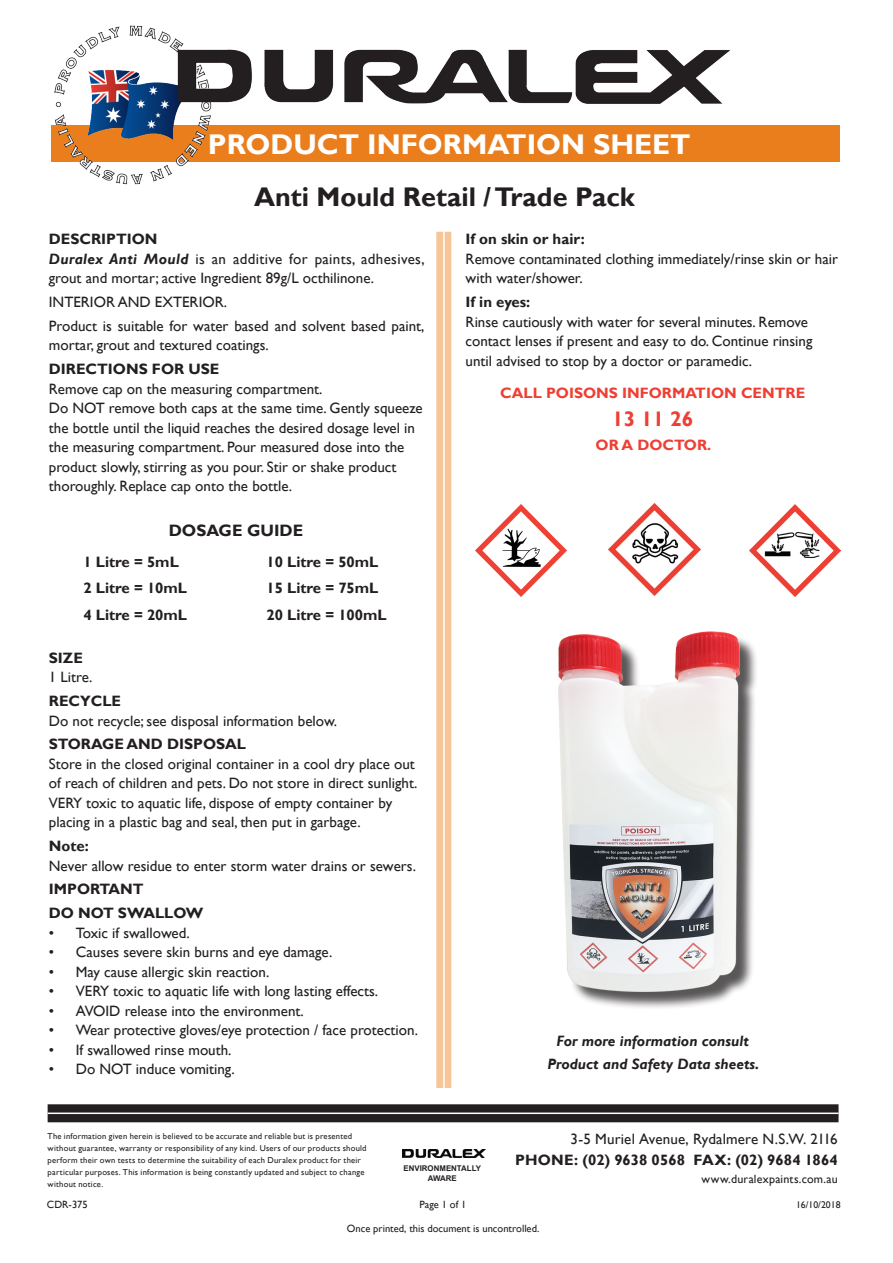
<style>
.page{position:relative;width:893px;height:1263px;background:#fff}
.page>*{position:absolute;margin:0;border:0;box-sizing:border-box;transform-origin:0 0}
.t1{font:700 28.5px "Gill Sans";color:#fff}
.t2{font:700 27px "Gill Sans";color:#231f20}
.t3{font:700 21px "Gill Sans";color:#ee3f34}
.t4{font:700 16.5px "Gill Sans";color:#231f20}
.t5{font:15px/19.5px "Gill Sans";color:#231f20}
.t6{font:700 15px "Gill Sans";color:#231f20}
.t7{font:italic 700 15px/22.5px "Gill Sans";color:#231f20;text-align:center}
.t8{font:700 15px "Gill Sans";color:#ee3f34}
.t9{font:12px "Gill Sans";letter-spacing:.015em;color:#231f20}
.t10{font:10.5px "Gill Sans";color:#231f20}
.t11{font:9.75px "Gill Sans";color:#231f20}
.t12{font:8.55px/12px "Gill Sans";letter-spacing:.025em;color:#231f20}
.t13{font:700 7.8px "Arial";color:#231f20}
.s1{font-weight:700;font-style:italic}
.s2{font-weight:700}
</style>
<div class="page">
<div style="left:51px;top:125px;width:789px;height:37px;background:#ea7e1d"></div>
<div style="left:436px;top:232px;width:15px;height:856px;background:#f7c698"></div>
<img style="left:402px;top:1149px;width:83px;height:9px">
<div style="left:48px;top:1104px;width:790px;height:18px;background:#231f20"></div>
<hr style="left:443px;top:231px;width:2px;height:857px;background:#fff">
<hr style="left:48px;top:1112px;width:790px;height:2px;background:#fff">
<div style="left:560px;top:634px;width:198px;height:376px;background:#231f20;opacity:.75"></div>
<img style="left:558px;top:631px;width:181px;height:361px">
<img style="left:54px;top:25px;width:677px;height:160px">
<img style="left:609px;top:504px;width:91px;height:91px">
<img style="left:476px;top:505px;width:91px;height:91px">
<img style="left:749px;top:505px;width:92px;height:91px">
<p class="t1" style="left:208px;top:127px;width:484px">PRODUCT INFORMATION SHEET</p>
<p class="t2" style="left:254px;top:181px;width:382px">Anti Mould Retail / Trade Pack</p>
<p class="t6" style="left:49px;top:230px;width:110px">DESCRIPTION</p>
<p class="t5" style="left:49px;top:249px;width:377px"><span class="s1">Duralex Anti Mould</span> is an additive for paints, adhesives, grout and mortar; active Ingredient 89g/L octhilinone.</p>
<p class="t5" style="left:49px;top:292px;width:180px">INTERIOR AND EXTERIOR.</p>
<p class="t5" style="left:49px;top:316px;width:377px">Product is suitable for water based and solvent based paint, mortar, grout and textured coatings.</p>
<p class="t6" style="left:49px;top:360px;width:172px">DIRECTIONS FOR USE</p>
<p class="t5" style="left:49px;top:379px;width:375px">Remove cap on the measuring compartment.<br>Do NOT remove both caps at the same time. Gently squeeze the bottle until the liquid reaches the desired dosage level in the measuring compartment. Pour measured dose into the product slowly, stirring as you pour. Stir or shake product thoroughly. Replace cap onto the bottle.</p>
<p class="t4" style="left:169px;top:520px;width:136px">DOSAGE GUIDE</p>
<p class="t6" style="left:83px;top:552px;width:97px">1 Litre = 5mL</p>
<p class="t6" style="left:266px;top:552px;width:114px">10 Litre = 50mL</p>
<p class="t6" style="left:83px;top:579px;width:105px">2 Litre = 10mL</p>
<p class="t6" style="left:266px;top:579px;width:114px">15 Litre = 75mL</p>
<p class="t6" style="left:83px;top:605px;width:105px">4 Litre = 20mL</p>
<p class="t6" style="left:266px;top:605px;width:122px">20 Litre = 100mL</p>
<p class="t6" style="left:49px;top:649px;width:36px">SIZE</p>
<p class="t5" style="left:49px;top:668px;width:45px">1 Litre.</p>
<p class="t6" style="left:49px;top:692px;width:74px">RECYCLE</p>
<p class="t5" style="left:49px;top:711px;width:290px">Do not recycle; see disposal information below.</p>
<p class="t6" style="left:49px;top:735px;width:199px">STORAGE AND DISPOSAL</p>
<p class="t5" style="left:49px;top:754px;width:370px">Store in the closed original container in a cool dry place out of reach of children and pets. Do not store in direct sunlight.<br>VERY toxic to aquatic life, dispose of empty container by placing in a plastic bag and seal, then put in garbage.</p>
<p class="t5" style="left:49px;top:837px;width:369px"><span class="s2">Note:<br></span>Never allow residue to enter storm water drains or sewers.</p>
<p class="t6" style="left:49px;top:880px;width:96px">IMPORTANT</p>
<p class="t6" style="left:49px;top:904px;width:156px">DO NOT SWALLOW</p>
<p class="t5" style="left:49px;top:923px;width:142px">• Toxic if swallowed.</p>
<p class="t5" style="left:49px;top:943px;width:285px">• Causes severe skin burns and eye damage.</p>
<p class="t5" style="left:49px;top:962px;width:222px">• May cause allergic skin reaction.</p>
<p class="t5" style="left:49px;top:982px;width:331px">• VERY toxic to aquatic life with long lasting effects.</p>
<p class="t5" style="left:49px;top:1001px;width:256px">• AVOID release into the environment.</p>
<p class="t5" style="left:49px;top:1021px;width:371px">• Wear protective gloves/eye protection / face protection.</p>
<p class="t5" style="left:49px;top:1040px;width:184px">• If swallowed rinse mouth.</p>
<p class="t5" style="left:49px;top:1060px;width:187px">• Do NOT induce vomiting.</p>
<p class="t6" style="left:466px;top:230px;width:121px">If on skin or hair:</p>
<p class="t5" style="left:466px;top:249px;width:374px">Remove contaminated clothing immediately/rinse skin or hair with water/shower.</p>
<p class="t6" style="left:466px;top:293px;width:66px">If in eyes:</p>
<p class="t5" style="left:466px;top:312px;width:348px">Rinse cautiously with water for several minutes. Remove contact lenses if present and easy to do. Continue rinsing until advised to stop by a doctor or paramedic.</p>
<p class="t8" style="left:500px;top:384px;width:307px">CALL POISONS INFORMATION CENTRE</p>
<p class="t3" style="left:612px;top:406px;width:83px">13 11 26</p>
<p class="t8" style="left:596px;top:435px;width:117px">OR A DOCTOR.</p>
<p class="t7" style="left:547px;top:1030px;width:214px">For more information consult<br>Product and Safety Data sheets.</p>
<p class="t12" style="left:48px;top:1131px;width:320px">The information given herein is believed to be accurate and reliable but is presented without guarantee, warranty or responsibility of any kind. Users of our products should perform their own tests to determine the suitability of each Duralex product for their particular purposes. This information is being constantly updated and subject to change</p>
<p class="t12" style="left:48px;top:1179px;width:57px">without notice.</p>
<p class="t13" style="left:404px;top:1162px;width:79px">ENVIRONMENTALLY</p>
<p class="t13" style="left:428px;top:1173px;width:30px">AWARE</p>
<p class="t5" style="left:570px;top:1129px;width:269px">3-5 Muriel Avenue, Rydalmere N.S.W. 2116</p>
<p class="t6" style="left:515px;top:1151px;width:324px">PHONE: (02) 9638 0568 FAX: (02) 9684 1864</p>
<p class="t9" style="left:701px;top:1172px;width:138px">www.duralexpaints.com.au</p>
<p class="t10" style="left:47px;top:1198px;width:42px">CDR-375</p>
<p class="t10" style="left:419px;top:1198px;width:49px">Page 1 of 1</p>
<p class="t11" style="left:796px;top:1198px;width:46px">16/10/2018</p>
<p class="t10" style="left:347px;top:1222px;width:194px">Once printed, this document is uncontrolled.</p>
</div>
